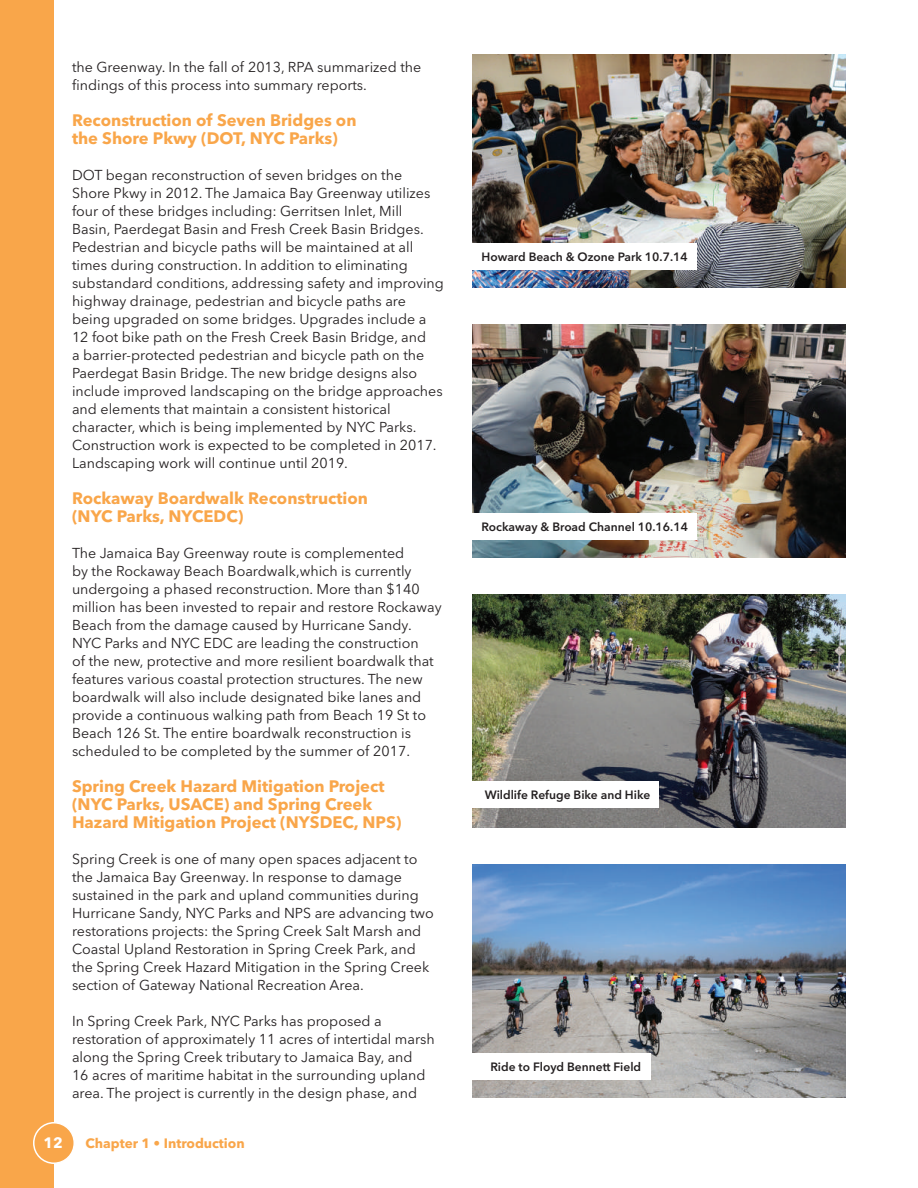
<style>
.page{position:relative;width:918px;height:1188px;background:#fff}
.page>*{position:absolute;margin:0;border:0;box-sizing:border-box;transform-origin:0 0}
.t1{font:700 16.5px/18px "Avenir Next LT Pro";color:#f9a64a}
.t2{font:700 15px "Avenir Next LT Pro";color:#fff}
.t3{font:14.25px/18px "Avenir Next LT Pro";color:#231f20}
.t4{font:700 13.5px "Avenir Next LT Pro";color:#f9a64a}
.t5{font:600 12px "Avenir Next LT Pro";color:#231f20}
</style>
<div class="page">
<img style="left:472px;top:54px;width:374px;height:234px">
<img style="left:472px;top:594px;width:374px;height:234px">
<img style="left:472px;top:864px;width:374px;height:234px">
<img style="left:472px;top:324px;width:374px;height:234px">
<div style="left:472px;top:244px;width:226px;height:26px;background:#fff"></div>
<div style="left:472px;top:514px;width:226px;height:26px;background:#fff"></div>
<div style="left:472px;top:781px;width:187px;height:27px;background:#fff"></div>
<div style="left:471px;top:1054px;width:179px;height:26px;background:#fff"></div>
<div style="left:0;top:0;width:54px;height:1188px;background:#f9a64a"></div>
<div style="left:34px;top:1123px;width:40px;height:40px;background:#f9a64a;border-radius:50%"></div>
<div style="left:33px;top:1122px;width:42px;height:42px;border:2px solid #fff;border-radius:50%"></div>
<p class="t3" style="left:72px;top:58px;width:351px">the Greenway. In the fall of 2013, RPA summarized the findings of this process into summary reports.</p>
<p class="t1" style="left:72px;top:111px;width:286px">Reconstruction of Seven Bridges on the Shore Pkwy (DOT, NYC Parks)</p>
<p class="t3" style="left:72px;top:166px;width:373px">DOT began reconstruction of seven bridges on the Shore Pkwy in 2012. The Jamaica Bay Greenway utilizes four of these bridges including: Gerritsen Inlet, Mill Basin, Paerdegat Basin and Fresh Creek Basin Bridges.<br>Pedestrian and bicycle paths will be maintained at all times during construction. In addition to eliminating substandard conditions, addressing safety and improving highway drainage, pedestrian and bicycle paths are being upgraded on some bridges. Upgrades include a 12 foot bike path on the Fresh Creek Basin Bridge, and<br>a barrier-protected pedestrian and bicycle path on the Paerdegat Basin Bridge. The new bridge designs also include improved landscaping on the bridge approaches and elements that maintain a consistent historical character, which is being implemented by NYC Parks.<br>Construction work is expected to be completed in 2017.<br>Landscaping work will continue until 2019.</p>
<p class="t1" style="left:72px;top:489px;width:298px">Rockaway Boardwalk Reconstruction (NYC Parks, NYCEDC)</p>
<p class="t3" style="left:72px;top:544px;width:371px">The Jamaica Bay Greenway route is complemented<br>by the Rockaway Beach Boardwalk,which is currently undergoing a phased reconstruction. More than $140 million has been invested to repair and restore Rockaway Beach from the damage caused by Hurricane Sandy.<br>NYC Parks and NYC EDC are leading the construction<br>of the new, protective and more resilient boardwalk that features various coastal protection structures. The new boardwalk will also include designated bike lanes and provide a continuous walking path from Beach 19 St to Beach 126 St. The entire boardwalk reconstruction is scheduled to be completed by the summer of 2017.</p>
<p class="t1" style="left:72px;top:777px;width:331px">Spring Creek Hazard Mitigation Project (NYC Parks, USACE) and Spring Creek<br>Hazard Mitigation Project (NYSDEC, NPS)</p>
<p class="t3" style="left:72px;top:850px;width:363px">Spring Creek is one of many open spaces adjacent to the Jamaica Bay Greenway. In response to damage sustained in the park and upland communities during Hurricane Sandy, NYC Parks and NPS are advancing two restorations projects: the Spring Creek Salt Marsh and Coastal Upland Restoration in Spring Creek Park, and the Spring Creek Hazard Mitigation in the Spring Creek section of Gateway National Recreation Area.</p>
<p class="t3" style="left:72px;top:1012px;width:364px">In Spring Creek Park, NYC Parks has proposed a restoration of approximately 11 acres of intertidal marsh along the Spring Creek tributary to Jamaica Bay, and<br>16 acres of maritime habitat in the surrounding upland area. The project is currently in the design phase, and</p>
<p class="t2" style="left:44px;top:1134px;width:21px">12</p>
<p class="t4" style="left:86px;top:1135px;width:161px">Chapter 1 • Introduction</p>
<p class="t5" style="left:482px;top:250px;width:208px">Howard Beach &amp; Ozone Park 10.7.14</p>
<p class="t5" style="left:482px;top:520px;width:208px">Rockaway &amp; Broad Channel 10.16.14</p>
<p class="t5" style="left:485px;top:787px;width:167px">Wildlife Refuge Bike and Hike</p>
<p class="t5" style="left:490px;top:1060px;width:152px">Ride to Floyd Bennett Field</p>
</div>
